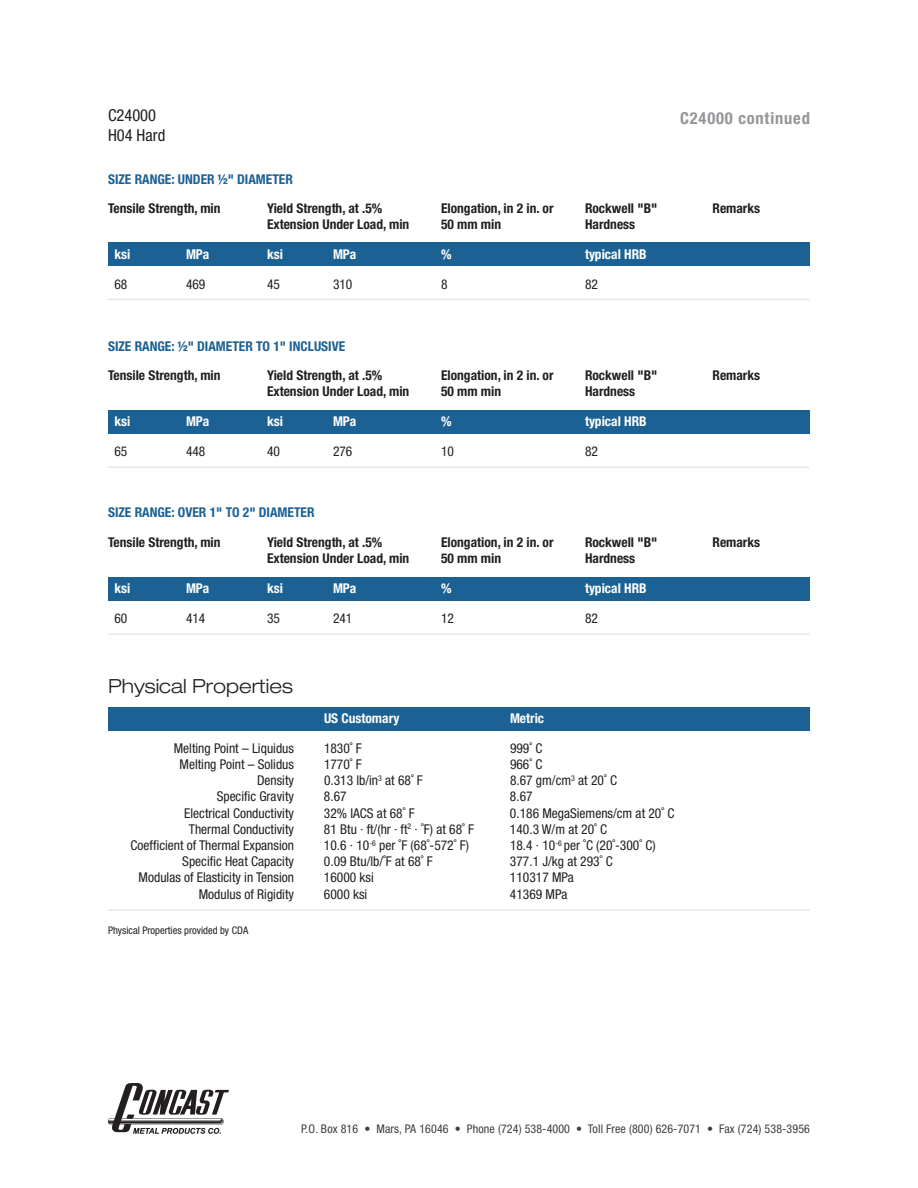
<style>
.page{position:relative;width:918px;height:1188px;background:#fff}
.page>*{position:absolute;margin:0;border:0;box-sizing:border-box;transform-origin:0 0}
.t1{font:300 expanded 19.5px "Helvetica Neue";color:#231f20}
.t2{font:700 condensed 16.5px "Helvetica Neue";letter-spacing:.05em;color:#939598}
.t3{font:condensed 16.5px/19.8px "Helvetica Neue";color:#231f20}
.t4{font:condensed 13.5px "Helvetica Neue";color:#231f20}
.t5{font:700 condensed 13.5px "Helvetica Neue";color:#231f20}
.t6{font:700 condensed 13.5px/29.7px "Helvetica Neue";color:#1b6194}
.t7{font:700 condensed 13.5px "Helvetica Neue";color:#fff}
.t8{font:condensed 12px "Helvetica Neue";letter-spacing:.01em;color:#3e3e3f}
.t9{font:condensed 10.5px "Helvetica Neue";color:#231f20}
.s1{color:#231f20}
</style>
<div class="page">
<svg style="left:108px;top:1083px;width:121px;height:51px"></svg>
<div style="left:108px;top:577px;width:702px;height:23px;background:#1b6194"></div>
<hr style="left:108px;top:633px;width:702px;height:2px;background:#e6e7e9">
<div style="left:108px;top:410px;width:701px;height:23px;background:#1b6194"></div>
<div style="left:108px;top:242px;width:701px;height:23px;background:#1b6194"></div>
<hr style="left:108px;top:299px;width:701px;height:1px;background:#e6e7e9">
<hr style="left:108px;top:467px;width:701px;height:1px;background:#e6e7e9">
<div style="left:108px;top:707px;width:702px;height:23px;background:#1b6194"></div>
<hr style="left:108px;top:909px;width:702px;height:2px;background:#e6e7e9">
<p class="t3" style="left:108px;top:105px;width:59px">C24000<br>H04 Hard</p>
<p class="t6" style="left:108px;top:164px;width:186px">SIZE RANGE: UNDER ½" DIAMETER<br><span class="s1">Tensile Strength, min</span></p>
<p class="t2" style="left:680px;top:108px;width:131px">C24000 continued</p>
<p class="t5" style="left:267px;top:200px;width:117px">Yield Strength, at .5%</p>
<p class="t5" style="left:441px;top:200px;width:114px">Elongation, in 2 in. or</p>
<p class="t5" style="left:585px;top:200px;width:74px">Rockwell "B"</p>
<p class="t5" style="left:713px;top:200px;width:49px">Remarks</p>
<p class="t5" style="left:267px;top:216px;width:144px">Extension Under Load, min</p>
<p class="t5" style="left:441px;top:216px;width:62px">50 mm min</p>
<p class="t5" style="left:585px;top:216px;width:52px">Hardness</p>
<p class="t7" style="left:114px;top:246px;width:17px">ksi</p>
<p class="t7" style="left:186px;top:246px;width:25px">MPa</p>
<p class="t7" style="left:267px;top:246px;width:17px">ksi</p>
<p class="t7" style="left:333px;top:246px;width:25px">MPa</p>
<p class="t7" style="left:441px;top:246px;width:12px">%</p>
<p class="t7" style="left:585px;top:246px;width:63px">typical HRB</p>
<p class="t4" style="left:114px;top:276px;width:14px">68</p>
<p class="t4" style="left:186px;top:276px;width:21px">469</p>
<p class="t4" style="left:267px;top:276px;width:14px">45</p>
<p class="t4" style="left:333px;top:276px;width:21px">310</p>
<p class="t4" style="left:441px;top:276px;width:8px">8</p>
<p class="t4" style="left:585px;top:276px;width:14px">82</p>
<p class="t6" style="left:108px;top:331px;width:239px">SIZE RANGE: ½" DIAMETER TO 1" INCLUSIVE</p>
<p class="t5" style="left:108px;top:367px;width:114px">Tensile Strength, min</p>
<p class="t5" style="left:267px;top:367px;width:117px">Yield Strength, at .5%</p>
<p class="t5" style="left:441px;top:367px;width:114px">Elongation, in 2 in. or</p>
<p class="t5" style="left:585px;top:367px;width:74px">Rockwell "B"</p>
<p class="t5" style="left:713px;top:367px;width:49px">Remarks</p>
<p class="t5" style="left:267px;top:383px;width:144px">Extension Under Load, min</p>
<p class="t5" style="left:441px;top:383px;width:62px">50 mm min</p>
<p class="t5" style="left:585px;top:383px;width:52px">Hardness</p>
<p class="t7" style="left:114px;top:413px;width:17px">ksi</p>
<p class="t7" style="left:186px;top:413px;width:25px">MPa</p>
<p class="t7" style="left:267px;top:413px;width:17px">ksi</p>
<p class="t7" style="left:333px;top:413px;width:25px">MPa</p>
<p class="t7" style="left:441px;top:413px;width:12px">%</p>
<p class="t7" style="left:585px;top:413px;width:63px">typical HRB</p>
<p class="t4" style="left:114px;top:443px;width:14px">65</p>
<p class="t4" style="left:186px;top:443px;width:21px">448</p>
<p class="t4" style="left:267px;top:443px;width:14px">40</p>
<p class="t4" style="left:333px;top:443px;width:21px">276</p>
<p class="t4" style="left:441px;top:443px;width:14px">10</p>
<p class="t4" style="left:585px;top:443px;width:14px">82</p>
<p class="t6" style="left:108px;top:498px;width:208px">SIZE RANGE: OVER 1" TO 2" DIAMETER<br><span class="s1">Tensile Strength, min</span></p>
<p class="t5" style="left:267px;top:534px;width:117px">Yield Strength, at .5%</p>
<p class="t5" style="left:441px;top:534px;width:114px">Elongation, in 2 in. or</p>
<p class="t5" style="left:585px;top:534px;width:74px">Rockwell "B"</p>
<p class="t5" style="left:713px;top:534px;width:49px">Remarks</p>
<p class="t5" style="left:267px;top:550px;width:144px">Extension Under Load, min</p>
<p class="t5" style="left:441px;top:550px;width:62px">50 mm min</p>
<p class="t5" style="left:585px;top:550px;width:52px">Hardness</p>
<p class="t7" style="left:114px;top:580px;width:17px">ksi</p>
<p class="t7" style="left:186px;top:580px;width:25px">MPa</p>
<p class="t7" style="left:267px;top:580px;width:17px">ksi</p>
<p class="t7" style="left:333px;top:580px;width:25px">MPa</p>
<p class="t7" style="left:441px;top:580px;width:12px">%</p>
<p class="t7" style="left:585px;top:580px;width:63px">typical HRB</p>
<p class="t4" style="left:114px;top:610px;width:14px">60</p>
<p class="t4" style="left:186px;top:610px;width:21px">414</p>
<p class="t4" style="left:267px;top:610px;width:14px">35</p>
<p class="t4" style="left:333px;top:610px;width:21px">241</p>
<p class="t4" style="left:441px;top:610px;width:14px">12</p>
<p class="t4" style="left:585px;top:610px;width:14px">82</p>
<p class="t1" style="left:108px;top:675px;width:186px">Physical Properties</p>
<p class="t7" style="left:324px;top:710px;width:77px">US Customary</p>
<p class="t7" style="left:510px;top:710px;width:36px">Metric</p>
<p class="t4" style="left:174px;top:740px;width:122px">Melting Point – Liquidus</p>
<p class="t4" style="left:324px;top:740px;width:39px">1830˚ F</p>
<p class="t4" style="left:510px;top:740px;width:34px">999˚ C</p>
<p class="t4" style="left:180px;top:756px;width:116px">Melting Point – Solidus</p>
<p class="t4" style="left:324px;top:756px;width:39px">1770˚ F</p>
<p class="t4" style="left:510px;top:756px;width:34px">966˚ C</p>
<p class="t4" style="left:257px;top:773px;width:38px">Density</p>
<p class="t4" style="left:324px;top:773px;width:100px">0.313 lb/in<sup>3</sup> at 68˚ F</p>
<p class="t4" style="left:510px;top:773px;width:109px">8.67 gm/cm<sup>3</sup> at 20˚ C</p>
<p class="t4" style="left:217px;top:789px;width:79px">Specific Gravity</p>
<p class="t4" style="left:324px;top:789px;width:24px">8.67</p>
<p class="t4" style="left:510px;top:789px;width:24px">8.67</p>
<p class="t4" style="left:184px;top:805px;width:111px">Electrical Conductivity</p>
<p class="t4" style="left:324px;top:805px;width:92px">32% IACS at 68˚ F</p>
<p class="t4" style="left:510px;top:805px;width:166px">0.186 MegaSiemens/cm at 20˚ C</p>
<p class="t4" style="left:189px;top:821px;width:107px">Thermal Conductivity</p>
<p class="t4" style="left:324px;top:821px;width:152px">81 Btu · ft/(hr · ft<sup>2</sup> · ˚F) at 68˚ F</p>
<p class="t4" style="left:510px;top:821px;width:99px">140.3 W/m at 20˚ C</p>
<p class="t4" style="left:131px;top:837px;width:165px">Coefficient of Thermal Expansion</p>
<p class="t4" style="left:324px;top:837px;width:147px">10.6 · 10<sup>-6</sup> per ˚F (68˚-572˚ F)</p>
<p class="t4" style="left:510px;top:837px;width:147px">18.4 · 10<sup>-6</sup> per ˚C (20˚-300˚ C)</p>
<p class="t4" style="left:182px;top:854px;width:113px">Specific Heat Capacity</p>
<p class="t4" style="left:324px;top:854px;width:110px">0.09 Btu/lb/˚F at 68˚ F</p>
<p class="t4" style="left:510px;top:854px;width:104px">377.1 J/kg at 293˚ C</p>
<p class="t4" style="left:139px;top:870px;width:157px">Modulas of Elasticity in Tension</p>
<p class="t4" style="left:324px;top:870px;width:51px">16000 ksi</p>
<p class="t4" style="left:510px;top:870px;width:65px">110317 MPa</p>
<p class="t4" style="left:199px;top:886px;width:97px">Modulus of Rigidity</p>
<p class="t4" style="left:324px;top:886px;width:45px">6000 ksi</p>
<p class="t4" style="left:510px;top:886px;width:59px">41369 MPa</p>
<p class="t9" style="left:108px;top:925px;width:142px">Physical Properties provided by CDA</p>
<p class="t8" style="left:301px;top:1122px;width:510px">P.O. Box 816 • Mars, PA 16046 • Phone (724) 538-4000 • Toll Free (800) 626-7071 • Fax (724) 538-3956</p>
</div>
